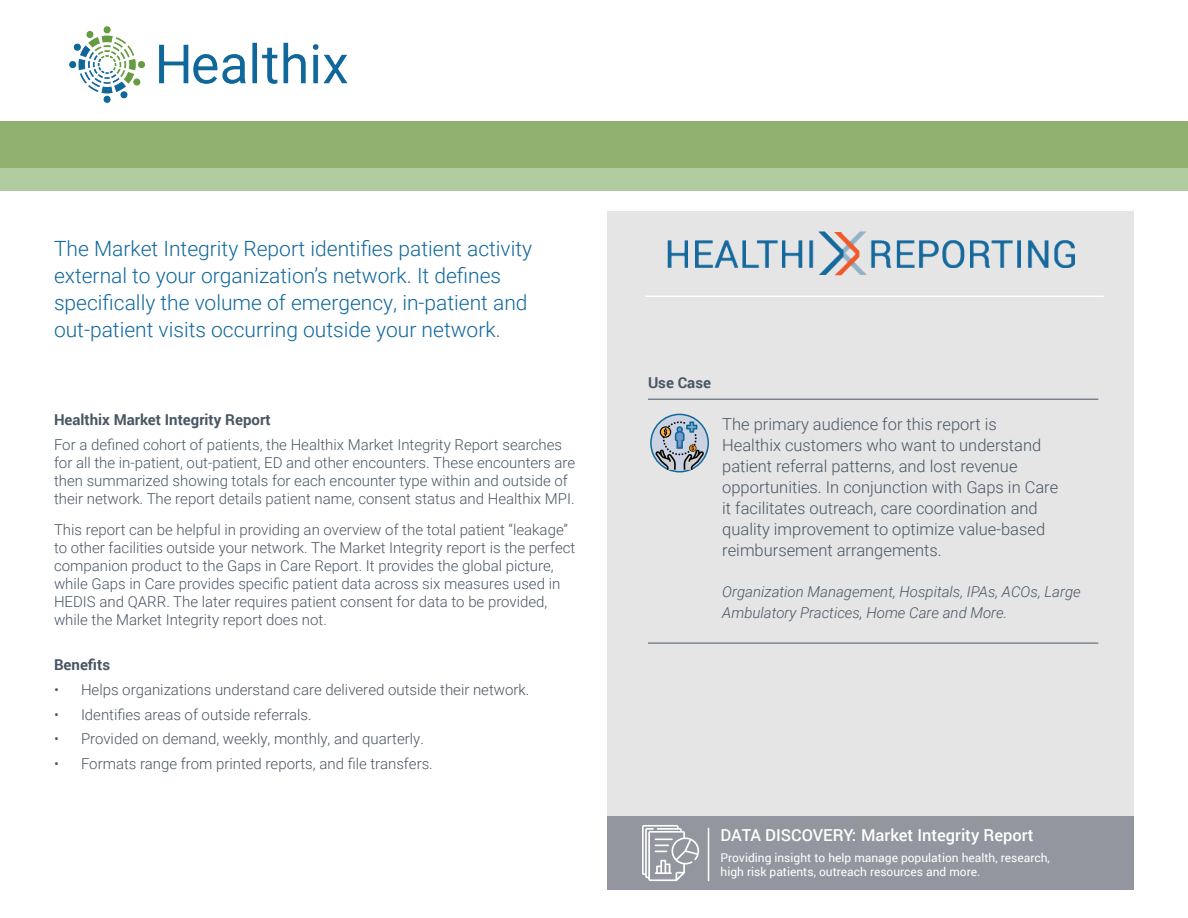
<style>
.page{position:relative;width:1188px;height:918px;background:#fff}
.page>*{position:absolute;margin:0;border:0;box-sizing:border-box;transform-origin:0 0}
.t1{font:300 21px/27px "Roboto";color:#10689b}
.t2{font:300 16.5px/21px "Roboto";color:#495664}
.t3{font:500 16.5px "Roboto";color:#fff}
.t4{font:300 15px/18px "Roboto";color:#495664}
.t5{font:italic 300 15px/21px "Roboto";color:#495664}
.t6{font:700 15px "Roboto";color:#495664}
.t7{font:12px/14.4px "Roboto";color:#fff}
</style>
<div class="page">
<div style="left:608px;top:212px;width:526px;height:604px;background:#e5e5e5"></div>
<svg style="left:651px;top:414px;width:57px;height:58px"></svg>
<div style="left:650px;top:414px;width:59px;height:59px;border:2px solid #10689b;border-radius:50%"></div>
<div style="left:0;top:121px;width:1188px;height:70px;background:#b1cda0"></div>
<div style="left:0;top:121px;width:1188px;height:46px;background:#90b06f"></div>
<img style="left:69px;top:26px;width:279px;height:77px">
<div style="left:608px;top:816px;width:526px;height:74px;background:#94969f"></div>
<hr style="left:708px;top:828px;width:1px;height:53px;background:#fff">
<hr style="left:645px;top:296px;width:459px;height:1px;background:#fff">
<svg style="left:642px;top:825px;width:57px;height:56px"></svg>
<img style="left:667px;top:232px;width:407px;height:44px">
<hr style="left:648px;top:399px;width:450px;height:1px;background:#495664">
<hr style="left:648px;top:643px;width:450px;height:1px;background:#495664">
<svg style="left:655px;top:421px;width:49px;height:49px"></svg>
<h1 class="t1" style="left:54px;top:234px;width:480px">The Market Integrity Report identifies patient activity external to your organization’s network. It defines specifically the volume of emergency, in-patient and out-patient visits occurring outside your network.</h1>
<p class="t6" style="left:54px;top:409px;width:218px">Healthix Market Integrity Report</p>
<p class="t4" style="left:54px;top:435px;width:523px">For a defined cohort of patients, the Healthix Market Integrity Report searches for all the in-patient, out-patient, ED and other encounters. These encounters are then summarized showing totals for each encounter type within and outside of their network. The report details patient name, consent status and Healthix MPI.</p>
<p class="t4" style="left:54px;top:520px;width:523px">This report can be helpful in providing an overview of the total patient “leakage” to other facilities outside your network. The Market Integrity report is the perfect companion product to the Gaps in Care Report. It provides the global picture, while Gaps in Care provides specific patient data across six measures used in HEDIS and QARR. The later requires patient consent for data to be provided, while the Market Integrity report does not.</p>
<p class="t6" style="left:54px;top:654px;width:58px">Benefits</p>
<p class="t4" style="left:54px;top:680px;width:477px">• Helps organizations understand care delivered outside their network.</p>
<p class="t4" style="left:54px;top:705px;width:259px">• Identifies areas of outside referrals.</p>
<p class="t4" style="left:54px;top:730px;width:372px">• Provided on demand, weekly, monthly, and quarterly.</p>
<p class="t4" style="left:54px;top:754px;width:380px">• Formats range from printed reports, and file transfers.</p>
<p class="t6" style="left:648px;top:372px;width:65px">Use Case</p>
<p class="t2" style="left:722px;top:413px;width:338px">The primary audience for this report is Healthix customers who want to understand patient referral patterns, and lost revenue opportunities. In conjunction with Gaps in Care it facilitates outreach, care coordination and quality improvement to optimize value-based reimbursement arrangements.</p>
<p class="t5" style="left:722px;top:580px;width:360px">Organization Management, Hospitals, IPAs, ACOs, Large<br>Ambulatory Practices, Home Care and More.</p>
<p class="t3" style="left:721px;top:823px;width:314px">DATA DISCOVERY: Market Integrity Report</p>
<p class="t7" style="left:721px;top:850px;width:331px">Providing insight to help manage population health, research, high risk patients, outreach resources and more.</p>
</div>
